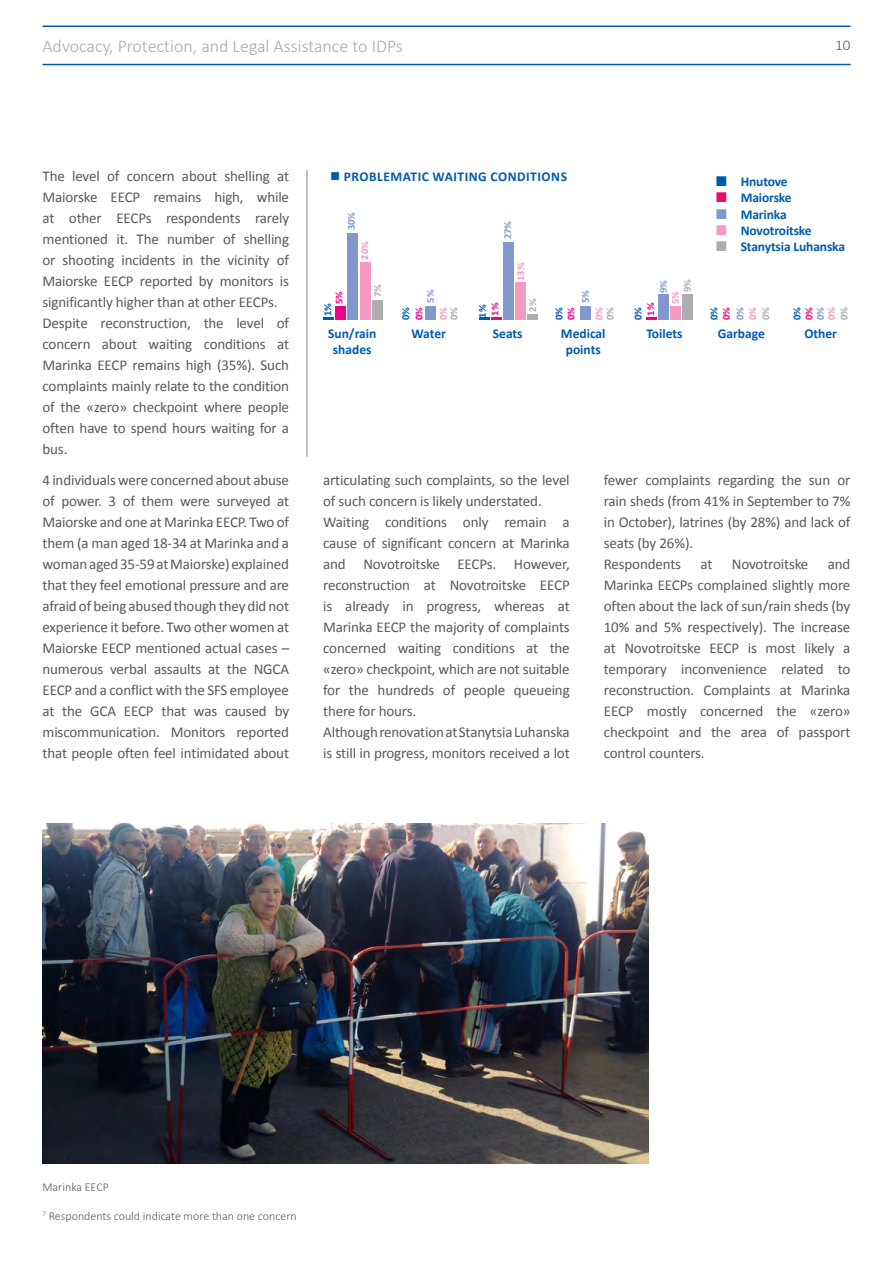
<style>
.page{position:relative;width:893px;height:1263px;background:#fff}
.page>*{position:absolute;margin:0;border:0;box-sizing:border-box;transform-origin:0 0}
.t1{font:300 18px "Calibri";color:#a7a9ac}
.t2{font:15px/21px "Calibri";letter-spacing:-.01em;color:#58595b;text-align:justify}
.t3{font:300 15px "Calibri";color:#58595b}
.t4{font:700 13.5px/16.2px "Calibri";color:#005baa;text-align:center}
.t5{font:700 13.5px "Calibri";letter-spacing:.04em;color:#005baa}
.t6{font:300 12px "Calibri";color:#58595b}
.t7{font:700 10.5px "Calibri";color:#8298cd}
.t8{font:700 10.5px "Calibri";color:#f49ac2}
.t9{font:700 10.5px "Calibri";color:#005baa}
.t10{font:700 10.5px "Calibri";color:#acaeb1}
.t11{font:700 10.5px "Calibri";color:#ec008c}
.t12{font:700 10.5px "Calibri";color:#ed0c6e}
</style>
<div class="page">
<hr style="left:43px;top:64px;width:807px;height:1px;background:#005baa">
<hr style="left:43px;top:26px;width:807px;height:1px;background:#005baa">
<div style="left:372px;top:300px;width:10px;height:20px;background:#acaeb1"></div>
<div style="left:527px;top:315px;width:11px;height:5px;background:#acaeb1"></div>
<div style="left:682px;top:294px;width:11px;height:26px;background:#acaeb1"></div>
<div style="left:360px;top:262px;width:10px;height:58px;background:#f49ac2"></div>
<div style="left:515px;top:283px;width:11px;height:37px;background:#f49ac2"></div>
<div style="left:670px;top:306px;width:11px;height:14px;background:#f49ac2"></div>
<div style="left:348px;top:233px;width:10px;height:87px;background:#8298cd"></div>
<div style="left:425px;top:306px;width:11px;height:14px;background:#8298cd"></div>
<div style="left:503px;top:242px;width:10px;height:78px;background:#8298cd"></div>
<div style="left:581px;top:306px;width:10px;height:14px;background:#8298cd"></div>
<div style="left:658px;top:294px;width:11px;height:26px;background:#8298cd"></div>
<div style="left:336px;top:306px;width:10px;height:14px;background:#ec008c"></div>
<svg style="left:646px;top:318px;width:11px;height:2px"></svg>
<svg style="left:324px;top:318px;width:10px;height:2px"></svg>
<svg style="left:479px;top:318px;width:22px;height:2px"></svg>
<hr style="left:306px;top:170px;width:2px;height:287px;background:#a7a9ac">
<img style="left:43px;top:823px;width:605px;height:340px">
<p class="t1" style="left:43px;top:35px;width:362px">Advocacy, Protection, and Legal Assistance to IDPs</p>
<p class="t3" style="left:835px;top:35px;width:17px">10</p>
<p class="t2" style="left:43px;top:165px;width:248px">The level of concern about shelling at Maiorske EECP remains high, while at other EECPs respondents rarely mentioned it. The number of shelling or shooting incidents in the vicinity of Maiorske EECP reported by monitors is significantly higher than at other EECPs.</p>
<p class="t2" style="left:43px;top:312px;width:248px">Despite reconstruction, the level of concern about waiting conditions at Marinka EECP remains high (35%). Such complaints mainly relate to the condition of the «zero» checkpoint where people often have to spend hours waiting for a bus.</p>
<p class="t5" style="left:330px;top:167px;width:238px">■ PROBLEMATIC WAITING CONDITIONS</p>
<p class="t7" style="left:345px;top:230px;width:20px;rotate:-90deg">30%</p>
<p class="t8" style="left:358px;top:260px;width:20px;rotate:-90deg">20%</p>
<p class="t7" style="left:501px;top:239px;width:20px;rotate:-90deg">27%</p>
<p class="t8" style="left:514px;top:281px;width:20px;rotate:-90deg">13%</p>
<p class="t10" style="left:681px;top:292px;width:14px;rotate:-90deg">9%</p>
<p class="t7" style="left:657px;top:293px;width:14px;rotate:-90deg">9%</p>
<p class="t10" style="left:371px;top:297px;width:14px;rotate:-90deg">7%</p>
<p class="t7" style="left:424px;top:303px;width:14px;rotate:-90deg">5%</p>
<p class="t7" style="left:578px;top:303px;width:14px;rotate:-90deg">5%</p>
<p class="t11" style="left:332px;top:304px;width:14px;rotate:-90deg">5%</p>
<p class="t8" style="left:669px;top:304px;width:14px;rotate:-90deg">5%</p>
<p class="t10" style="left:526px;top:312px;width:14px;rotate:-90deg">2%</p>
<p class="t11" style="left:412px;top:320px;width:14px;rotate:-90deg">0%</p>
<p class="t11" style="left:488px;top:316px;width:14px;rotate:-90deg">1%</p>
<p class="t11" style="left:564px;top:320px;width:14px;rotate:-90deg">0%</p>
<p class="t11" style="left:644px;top:315px;width:14px;rotate:-90deg">1%</p>
<p class="t9" style="left:321px;top:316px;width:14px;rotate:-90deg">1%</p>
<p class="t9" style="left:399px;top:320px;width:14px;rotate:-90deg">0%</p>
<p class="t9" style="left:476px;top:318px;width:14px;rotate:-90deg">1%</p>
<p class="t9" style="left:552px;top:320px;width:14px;rotate:-90deg">0%</p>
<p class="t9" style="left:631px;top:320px;width:14px;rotate:-90deg">0%</p>
<p class="t8" style="left:436px;top:320px;width:14px;rotate:-90deg">0%</p>
<p class="t10" style="left:447px;top:320px;width:14px;rotate:-90deg">0%</p>
<p class="t8" style="left:592px;top:320px;width:14px;rotate:-90deg">0%</p>
<p class="t10" style="left:603px;top:320px;width:14px;rotate:-90deg">0%</p>
<p class="t4" style="left:741px;top:174px;width:49px">Hnutove</p>
<p class="t4" style="left:741px;top:190px;width:53px">Maiorske</p>
<p class="t4" style="left:741px;top:206px;width:48px">Marinka</p>
<p class="t4" style="left:741px;top:222px;width:73px">Novotroitske</p>
<p class="t4" style="left:741px;top:238px;width:106px">Stanytsia Luhanska</p>
<p class="t9" style="left:707px;top:320px;width:14px;rotate:-90deg">0%</p>
<p class="t12" style="left:719px;top:320px;width:14px;rotate:-90deg">0%</p>
<p class="t7" style="left:733px;top:320px;width:14px;rotate:-90deg">0%</p>
<p class="t9" style="left:790px;top:320px;width:14px;rotate:-90deg">0%</p>
<p class="t12" style="left:802px;top:320px;width:14px;rotate:-90deg">0%</p>
<p class="t7" style="left:814px;top:320px;width:14px;rotate:-90deg">0%</p>
<p class="t8" style="left:825px;top:320px;width:14px;rotate:-90deg">0%</p>
<p class="t8" style="left:746px;top:320px;width:14px;rotate:-90deg">0%</p>
<p class="t10" style="left:759px;top:320px;width:14px;rotate:-90deg">0%</p>
<p class="t10" style="left:837px;top:320px;width:14px;rotate:-90deg">0%</p>
<p class="t4" style="left:328px;top:326px;width:50px">Sun/rain shades</p>
<p class="t4" style="left:412px;top:326px;width:36px">Water</p>
<p class="t4" style="left:493px;top:326px;width:31px">Seats</p>
<p class="t4" style="left:561px;top:326px;width:46px">Medical points</p>
<p class="t4" style="left:646px;top:326px;width:38px">Toilets</p>
<p class="t4" style="left:718px;top:326px;width:49px">Garbage</p>
<p class="t4" style="left:804px;top:326px;width:34px">Other</p>
<p class="t2" style="left:43px;top:469px;width:248px">4 individuals were concerned about abuse of power. 3 of them were surveyed at Maiorske and one at Marinka EECP. Two of them (a man aged 18-34 at Marinka and a woman aged 35-59 at Maiorske) explained that they feel emotional pressure and are afraid of being abused though they did not experience it before. Two other women at Maiorske EECP mentioned actual cases – numerous verbal assaults at the NGCA EECP and a conflict with the SFS employee at the GCA EECP that was caused by miscommunication. Monitors reported that people often feel intimidated about</p>
<p class="t2" style="left:323px;top:469px;width:248px">articulating such complaints, so the level of such concern is likely understated.</p>
<p class="t2" style="left:323px;top:511px;width:248px">Waiting conditions only remain a cause of significant concern at Marinka and Novotroitske EECPs. However, reconstruction at Novotroitske EECP is already in progress, whereas at Marinka EECP the majority of complaints concerned waiting conditions at the «zero» checkpoint, which are not suitable for the hundreds of people queueing there for hours.</p>
<p class="t2" style="left:323px;top:721px;width:248px">Although renovation at Stanytsia Luhanska is still in progress, monitors received a lot</p>
<p class="t2" style="left:604px;top:469px;width:248px">fewer complaints regarding the sun or rain sheds (from 41% in September to 7% in October), latrines (by 28%) and lack of seats (by 26%).</p>
<p class="t2" style="left:604px;top:553px;width:79px">Respondents</p>
<p class="t2" style="left:701px;top:553px;width:13px">at</p>
<p class="t2" style="left:732px;top:553px;width:78px">Novotroitske</p>
<p class="t2" style="left:604px;top:553px;width:248px;text-indent:224px">and Marinka EECPs complained slightly more often about the lack of sun/rain sheds (by 10% and 5% respectively). The increase at Novotroitske EECP is most likely a temporary inconvenience related to reconstruction. Complaints at Marinka EECP mostly concerned the «zero» checkpoint and the area of passport control counters.</p>
<p class="t6" style="left:43px;top:1179px;width:68px">Marinka EECP</p>
<p class="t6" style="left:43px;top:1209px;width:256px"><sup>7</sup> Respondents could indicate more than one concern</p>
</div>
